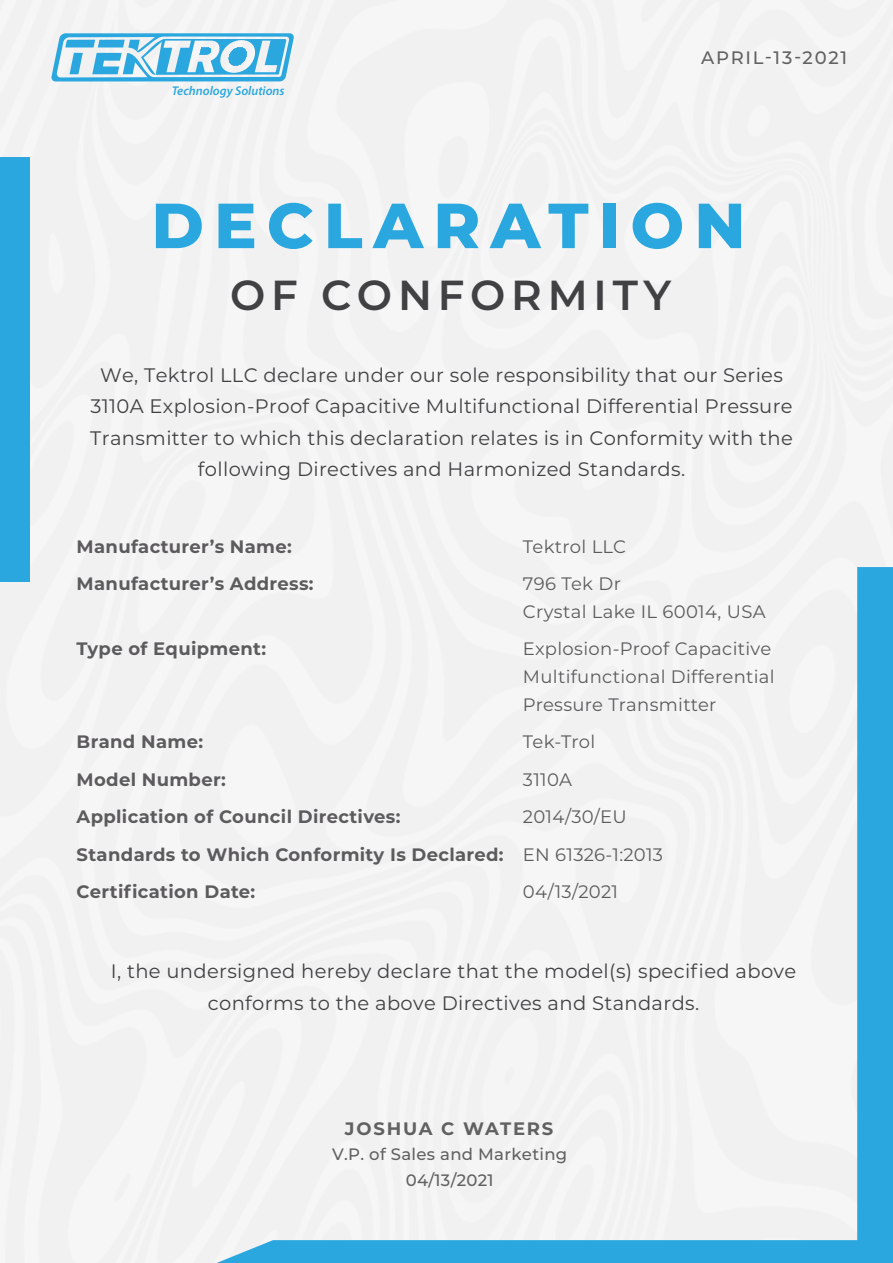
<style>
.page{position:relative;width:893px;height:1263px;background:#fff}
.page>*{position:absolute;margin:0;border:0;box-sizing:border-box;transform-origin:0 0}
.t1{font:800 63.45px "Montserrat";letter-spacing:.16em;color:#2aa7df}
.t2{font:600 41.85px "Montserrat";letter-spacing:.14em;color:#414042}
.t3{font:19.5px/31.5px "Montserrat";letter-spacing:.02em;color:#414042;text-align:center}
.t4{font:700 18px/37.5px "Montserrat";letter-spacing:.02em;color:#373537}
.t5{font:18px/27.6px "Montserrat";letter-spacing:.02em;color:#373537}
.t6{font:500 18px "Montserrat";letter-spacing:.1em;color:#606161}
.t7{font:700 18px "Montserrat";letter-spacing:.1em;color:#606161}
.t8{font:500 16.5px/26.8px "Montserrat";letter-spacing:.02em;color:#606161;text-align:center}
.t9{font:italic 600 12.75px "Myriad Pro";color:#2aa7df}
.s1{font-weight:400}
</style>
<div class="page">
<div style="left:0;top:0;width:893px;height:1262px;background:#f1f1f2"></div>
<div style="left:0;top:157px;width:30px;height:424px;background:#2aa7df"></div>
<div style="left:217px;top:567px;width:676px;height:695px;background:#f1f1f2"></div>
<svg style="left:51px;top:33px;width:243px;height:48px"></svg>
<p class="t9" style="left:172px;top:83px;width:114px">Technology Solutions</p>
<p class="t6" style="left:701px;top:45px;width:148px">APRIL-13-2021</p>
<h1 class="t1" style="left:151px;top:179px;width:595px">DECLARATION</h1>
<h2 class="t2" style="left:230px;top:266px;width:443px">OF CONFORMITY</h2>
<p class="t3" style="left:90px;top:358px;width:704px">We, Tektrol LLC declare under our sole responsibility that our Series 3110A Explosion-Proof Capacitive Multifunctional Differential Pressure Transmitter to which this declaration relates is in Conformity with the following Directives and Harmonized Standards.</p>
<p class="t4" style="left:77px;top:526px;width:217px">Manufacturer’s Name:</p>
<p class="t5" style="left:523px;top:532px;width:105px">Tektrol LLC</p>
<p class="t4" style="left:77px;top:564px;width:239px">Manufacturer’s Address:</p>
<p class="t5" style="left:523px;top:569px;width:244px">796 Tek Dr<br>Crystal Lake IL 60014, USA</p>
<p class="t4" style="left:77px;top:629px;width:191px">Type of Equipment:</p>
<p class="t5" style="left:523px;top:634px;width:253px">Explosion-Proof Capacitive<br>Multifunctional Differential<br>Pressure Transmitter</p>
<p class="t4" style="left:77px;top:722px;width:128px">Brand Name:</p>
<p class="t5" style="left:523px;top:727px;width:74px">Tek-Trol</p>
<p class="t4" style="left:77px;top:759px;width:151px">Model Number:</p>
<p class="t5" style="left:523px;top:764px;width:51px">3110A</p>
<p class="t4" style="left:77px;top:797px;width:325px">Application of Council Directives:</p>
<p class="t4" style="left:77px;top:797px;width:588px;text-indent:446px"><span class="s1">2014/30/EU<br></span>Standards to Which Conformity Is Declared: <span class="s1">EN 61326-1:2013<br></span>Certification Date:</p>
<p class="t5" style="left:523px;top:877px;width:97px">04/13/2021</p>
<p class="t3" style="left:111px;top:954px;width:687px">I, the undersigned hereby declare that the model(s) specified above conforms to the above Directives and Standards.</p>
<p class="t7" style="left:345px;top:1115px;width:210px">JOSHUA C WATERS</p>
<p class="t8" style="left:332px;top:1139px;width:237px">V.P. of Sales and Marketing<br>04/13/2021</p>
</div>
